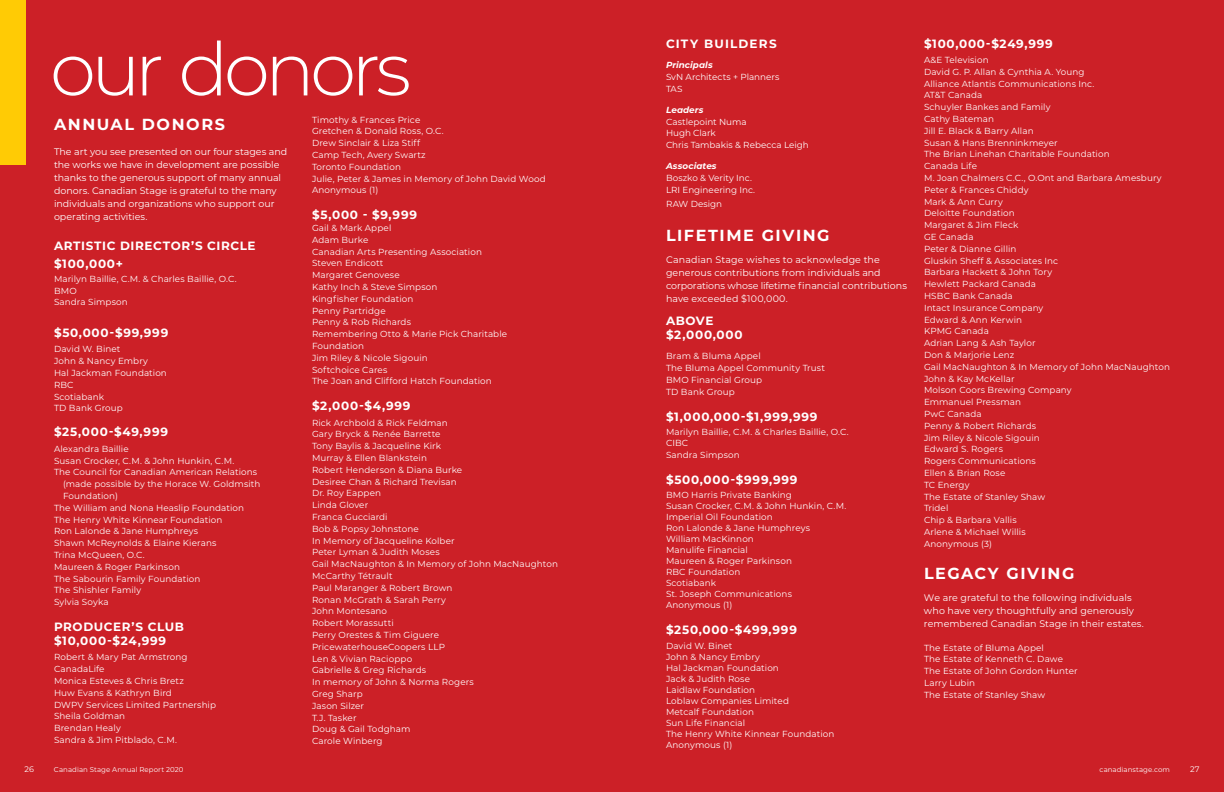
<style>
.page{position:relative;width:1224px;height:792px;background:#cc2027}
.page>*{position:absolute;margin:0;border:0;box-sizing:border-box;transform-origin:0 0}
.t1{font:300 74px "Montserrat";letter-spacing:-.065em;color:#fff}
.t2{font:700 16px "Montserrat";letter-spacing:.1em;color:#fff}
.t3{font:700 12px/14px "Montserrat";letter-spacing:.06em;color:#fff}
.t4{font:700 12px "Montserrat";letter-spacing:.1em;color:#fff}
.t5{font:9.5px/13px "Montserrat";color:#fff}
.t6{font:8.8px/11.8px "Montserrat";letter-spacing:.01em;color:#fff}
.t7{font:italic 700 8.8px "Montserrat";letter-spacing:.005em;color:#fff}
.t8{font:8px "Montserrat";color:#fff}
.t9{font:7px "Montserrat";letter-spacing:.01em;color:#fff}
</style>
<div class="page">
<div style="left:0;top:0;width:25px;height:165px;background:#ffcb05"></div>
<h1 class="t1" style="left:50px;top:19px;width:363px">our donors</h1>
<h2 class="t2" style="left:54px;top:113px;width:172px">ANNUAL DONORS</h2>
<p class="t5" style="left:54px;top:145px;width:235px">The art you see presented on our four stages and the works we have in development are possible thanks to the generous support of many annual donors. Canadian Stage is grateful to the many individuals and organizations who support our operating activities.</p>
<h3 class="t3" style="left:54px;top:236px;width:203px;line-height:17.6px">ARTISTIC DIRECTOR’S CIRCLE $100,000+</h3>
<p class="t6" style="left:54px;top:273px;width:184px">Marilyn Baillie, C.M. &amp; Charles Baillie, O.C.<br>BMO<br>Sandra Simpson</p>
<h3 class="t3" style="left:54px;top:325px;width:116px">$50,000-$99,999</h3>
<p class="t6" style="left:54px;top:343px;width:114px">David W. Binet<br>John &amp; Nancy Embry<br>Hal Jackman Foundation<br>RBC<br>Scotiabank<br>TD Bank Group</p>
<h3 class="t3" style="left:54px;top:425px;width:116px">$25,000-$49,999</h3>
<p class="t6" style="left:54px;top:443px;width:76px">Alexandra Baillie</p>
<p class="t6" style="left:54px;top:454px;width:182px">Susan Crocker, C.M. &amp; John Hunkin, C.M.</p>
<p class="t6" style="left:54px;top:466px;width:205px">The Council for Canadian American Relations</p>
<p class="t6" style="left:63px;top:478px;width:199px">(made possible by the Horace W. Goldmsith</p>
<p class="t6" style="left:63px;top:490px;width:56px">Foundation)</p>
<p class="t6" style="left:54px;top:502px;width:192px">The William and Nona Heaslip Foundation</p>
<p class="t6" style="left:54px;top:513px;width:170px">The Henry White Kinnear Foundation</p>
<p class="t6" style="left:54px;top:525px;width:146px">Ron Lalonde &amp; Jane Humphreys</p>
<p class="t6" style="left:54px;top:537px;width:164px">Shawn McReynolds &amp; Elaine Kierans</p>
<p class="t6" style="left:54px;top:549px;width:92px">Trina McQueen, O.C.</p>
<p class="t6" style="left:54px;top:561px;width:127px">Maureen &amp; Roger Parkinson</p>
<p class="t6" style="left:54px;top:572px;width:148px">The Sabourin Family Foundation</p>
<p class="t6" style="left:54px;top:584px;width:89px">The Shishler Family</p>
<p class="t6" style="left:54px;top:596px;width:56px">Sylvia Soyka</p>
<h3 class="t3" style="left:54px;top:619px;width:131px">PRODUCER’S CLUB $10,000-$24,999</h3>
<p class="t6" style="left:54px;top:651px;width:164px">Robert &amp; Mary Pat Armstrong<br>CanadaLife<br>Monica Esteves &amp; Chris Bretz<br>Huw Evans &amp; Kathryn Bird<br>DWPV Services Limited Partnership<br>Sheila Goldman<br>Brendan Healy<br>Sandra &amp; Jim Pitblado, C.M.</p>
<p class="t6" style="left:312px;top:113px;width:235px">Timothy &amp; Frances Price<br>Gretchen &amp; Donald Ross, O.C.<br>Drew Sinclair &amp; Liza Stiff<br>Camp Tech, Avery Swartz<br>Toronto Foundation<br>Julie, Peter &amp; James in Memory of John David Wood<br>Anonymous (1)</p>
<h3 class="t3" style="left:312px;top:207px;width:107px">$5,000 - $9,999</h3>
<p class="t6" style="left:312px;top:222px;width:197px">Gail &amp; Mark Appel<br>Adam Burke<br>Canadian Arts Presenting Association<br>Steven Endicott<br>Margaret Genovese<br>Kathy Inch &amp; Steve Simpson<br>Kingfisher Foundation<br>Penny Partridge<br>Penny &amp; Rob Richards<br>Remembering Otto &amp; Marie Pick Charitable<br>Foundation<br>Jim Riley &amp; Nicole Sigouin<br>Softchoice Cares<br>The Joan and Clifford Hatch Foundation</p>
<h3 class="t3" style="left:312px;top:398px;width:100px">$2,000-$4,999</h3>
<p class="t6" style="left:312px;top:416px;width:247px">Rick Archbold &amp; Rick Feldman<br>Gary Bryck &amp; Renée Barrette<br>Tony Baylis &amp; Jacqueline Kirk<br>Murray &amp; Ellen Blankstein<br>Robert Henderson &amp; Diana Burke<br>Desiree Chan &amp; Richard Trevisan<br>Dr. Roy Eappen<br>Linda Glover<br>Franca Gucciardi<br>Bob &amp; Popsy Johnstone<br>In Memory of Jacqueline Kolber<br>Peter Lyman &amp; Judith Moses<br>Gail MacNaughton &amp; In Memory of John MacNaughton<br>McCarthy Tétrault<br>Paul Maranger &amp; Robert Brown<br>Ronan McGrath &amp; Sarah Perry<br>John Montesano<br>Robert Morassutti<br>Perry Orestes &amp; Tim Giguere<br>PricewaterhouseCoopers LLP<br>Len &amp; Vivian Racioppo<br>Gabrielle &amp; Greg Richards<br>In memory of John &amp; Norma Rogers<br>Greg Sharp<br>Jason Silzer<br>T.J. Tasker<br>Doug &amp; Gail Todgham<br>Carole Winberg</p>
<h3 class="t4" style="left:666px;top:35px;width:112px">CITY BUILDERS</h3>
<p class="t7" style="left:666px;top:59px;width:48px">Principals</p>
<p class="t6" style="left:666px;top:71px;width:115px">SvN Architects + Planners<br>TAS</p>
<p class="t7" style="left:666px;top:103px;width:39px">Leaders</p>
<p class="t6" style="left:666px;top:115px;width:144px">Castlepoint Numa<br>Hugh Clark<br>Chris Tambakis &amp; Rebecca Leigh</p>
<p class="t7" style="left:666px;top:160px;width:52px">Associates</p>
<p class="t6" style="left:666px;top:171px;width:91px">Boszko &amp; Verity Inc.<br>LRI Engineering Inc.</p>
<p class="t6" style="left:666px;top:197px;width:58px">RAW Design</p>
<h2 class="t2" style="left:666px;top:224px;width:165px">LIFETIME GIVING</h2>
<p class="t5" style="left:666px;top:253px;width:243px">Canadian Stage wishes to acknowledge the generous contributions from individuals and corporations whose lifetime financial contributions have exceeded $100,000.</p>
<h3 class="t3" style="left:666px;top:313px;width:78px">ABOVE $2,000,000</h3>
<p class="t6" style="left:666px;top:350px;width:161px">Bram &amp; Bluma Appel<br>The Bluma Appel Community Trust<br>BMO Financial Group<br>TD Bank Group</p>
<h3 class="t3" style="left:666px;top:409px;width:153px">$1,000,000-$1,999,999</h3>
<p class="t6" style="left:666px;top:426px;width:184px;line-height:11.4px">Marilyn Baillie, C.M. &amp; Charles Baillie, O.C.<br>CIBC<br>Sandra Simpson</p>
<h3 class="t3" style="left:666px;top:472px;width:133px">$500,000-$999,999</h3>
<p class="t6" style="left:666px;top:489px;width:182px;line-height:11px">BMO Harris Private Banking<br>Susan Crocker, C.M. &amp; John Hunkin, C.M.<br>Imperial Oil Foundation<br>Ron Lalonde &amp; Jane Humphreys<br>William MacKinnon<br>Manulife Financial<br>Maureen &amp; Roger Parkinson<br>RBC Foundation<br>Scotiabank<br>St. Joseph Communications<br>Anonymous (1)</p>
<h3 class="t3" style="left:666px;top:622px;width:132px">$250,000-$499,999</h3>
<p class="t6" style="left:666px;top:640px;width:170px;line-height:11px">David W. Binet<br>John &amp; Nancy Embry<br>Hal Jackman Foundation<br>Jack &amp; Judith Rose<br>Laidlaw Foundation<br>Loblaw Companies Limited<br>Metcalf Foundation<br>Sun Life Financial<br>The Henry White Kinnear Foundation<br>Anonymous (1)</p>
<h3 class="t3" style="left:924px;top:36px;width:130px">$100,000-$249,999</h3>
<p class="t6" style="left:924px;top:54px;width:247px">A&amp;E Television<br>David G. P. Allan &amp; Cynthia A. Young<br>Alliance Atlantis Communications Inc.<br>AT&amp;T Canada<br>Schuyler Bankes and Family<br>Cathy Bateman<br>Jill E. Black &amp; Barry Allan<br>Susan &amp; Hans Brenninkmeyer<br>The Brian Linehan Charitable Foundation<br>Canada Life<br>M. Joan Chalmers C.C., O.Ont and Barbara Amesbury<br>Peter &amp; Frances Chiddy<br>Mark &amp; Ann Curry<br>Deloitte Foundation<br>Margaret &amp; Jim Fleck<br>GE Canada<br>Peter &amp; Dianne Gillin<br>Gluskin Sheff &amp; Associates Inc<br>Barbara Hackett &amp; John Tory<br>Hewlett Packard Canada<br>HSBC Bank Canada<br>Intact Insurance Company<br>Edward &amp; Ann Kerwin<br>KPMG Canada<br>Adrian Lang &amp; Ash Taylor<br>Don &amp; Marjorie Lenz<br>Gail MacNaughton &amp; In Memory of John MacNaughton<br>John &amp; Kay McKellar<br>Molson Coors Brewing Company<br>Emmanuel Pressman<br>PwC Canada<br>Penny &amp; Robert Richards<br>Jim Riley &amp; Nicole Sigouin<br>Edward S. Rogers<br>Rogers Communications<br>Ellen &amp; Brian Rose<br>TC Energy<br>The Estate of Stanley Shaw<br>Tridel<br>Chip &amp; Barbara Vallis<br>Arlene &amp; Michael Willis<br>Anonymous (3)</p>
<h2 class="t2" style="left:924px;top:561px;width:152px">LEGACY GIVING</h2>
<p class="t5" style="left:924px;top:590px;width:222px">We are grateful to the following individuals who have very thoughtfully and generously remembered Canadian Stage in their estates.</p>
<p class="t6" style="left:924px;top:641px;width:155px">The Estate of Bluma Appel<br>The Estate of Kenneth C. Dawe<br>The Estate of John Gordon Hunter<br>Larry Lubin<br>The Estate of Stanley Shaw</p>
<p class="t9" style="left:54px;top:764px;width:131px">Canadian Stage Annual Report 2020</p>
<p class="t9" style="left:1100px;top:764px;width:72px">canadianstage.com</p>
<p class="t8" style="left:25px;top:764px;width:11px">26</p>
<p class="t8" style="left:1190px;top:764px;width:11px">27</p>
</div>
